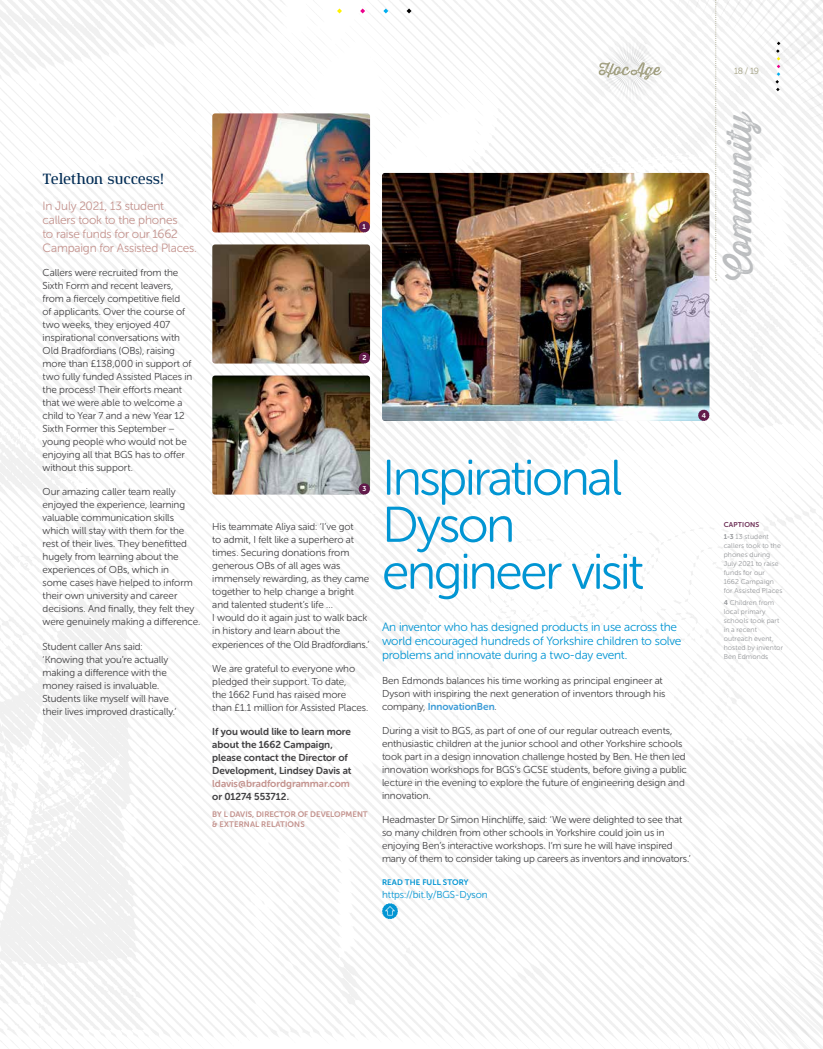
<style>
.page{position:relative;width:823px;height:1049px;background:#fff}
.page>*{position:absolute;margin:0;border:0;box-sizing:border-box;transform-origin:0 0}
.t1{font:50px/47px "Museo Sans Rounded 300";letter-spacing:-.05em;color:#0195d3}
.t2{font:34px "Thirsty Rough Reg Two";color:#bcbec0}
.t3{font:15px "BGS Semi Serif Medium";letter-spacing:-.02em;color:#002b54}
.t4{font:12px/14px "Museo Sans Rounded 300";letter-spacing:-.015em;color:#0295d3}
.t5{font:12px/14px "Museo Sans Rounded 300";letter-spacing:-.015em;color:#c4938e}
.t6{font:10px/13px "Museo Sans Rounded 300";letter-spacing:-.01em;color:#414042}
.t7{font:10px/13px "Museo Sans Rounded 700";letter-spacing:-.005em;color:#414042}
.t8{font:10px "Museo Sans Rounded 700";letter-spacing:-.005em;color:#c4938e}
.t9{font:10px "Museo Sans Rounded 300";letter-spacing:-.005em;color:#0295d3}
.t10{font:10px "Museo Sans Rounded 700";letter-spacing:-.005em;color:#3c9cd7}
.t11{font:9px "Museo Sans Rounded 300";color:#a3a183}
.t12{font:8px/10px "Museo Sans Rounded 700";letter-spacing:.01em;color:#c4938e}
.t13{font:8px "Museo Sans Rounded 700";letter-spacing:.015em;color:#0295d3}
.t14{font:7px/9px "Museo Sans Rounded 300";letter-spacing:.015em;color:#939598}
.t15{font:7px "Museo Sans Rounded 700";letter-spacing:.02em;color:#6d2f56}
.t16{font:7px "Museo Sans Rounded 700";color:#fff}
.s1{font-family:"Museo Sans Rounded 300";color:#414042}
.s2{font-family:"Museo Sans Rounded 700"}
</style>
<div class="page">
<img style="left:382px;top:903px;width:16px;height:16px">
<svg style="left:384px;top:906px;width:11px;height:9px"></svg>
<img style="left:382px;top:173px;width:327px;height:248px">
<svg style="left:697px;top:410px;width:12px;height:11px"></svg>
<img style="left:212px;top:113px;width:158px;height:119px">
<img style="left:212px;top:244px;width:158px;height:119px">
<img style="left:212px;top:375px;width:158px;height:120px">
<svg style="left:358px;top:221px;width:12px;height:12px"></svg>
<svg style="left:358px;top:352px;width:12px;height:12px"></svg>
<svg style="left:358px;top:483px;width:12px;height:12px"></svg>
<svg style="left:660px;top:889px;width:162px;height:160px"></svg>
<svg style="left:406px;top:9px;width:5px;height:4px"></svg>
<svg style="left:383px;top:9px;width:5px;height:4px"></svg>
<svg style="left:360px;top:9px;width:5px;height:4px"></svg>
<svg style="left:337px;top:9px;width:5px;height:4px"></svg>
<img style="left:597px;top:0;width:226px;height:280px">
<img style="left:598px;top:61px;width:63px;height:20px">
<h3 class="t3" style="left:43px;top:171px;width:123px">Telethon success!</h3>
<p class="t5" style="left:43px;top:199px;width:156px">In July 2021, 13 student callers took to the phones<br>to raise funds for our 1662<br>Campaign for Assisted Places.</p>
<p class="t6" style="left:43px;top:266px;width:151px">Callers were recruited from the<br>Sixth Form and recent leavers, from a fiercely competitive field<br>of applicants. Over the course of two weeks, they enjoyed 407 inspirational conversations with<br>Old Bradfordians (OBs), raising more than £138,000 in support of two fully funded Assisted Places in the process! Their efforts meant that we were able to welcome a child to Year 7 and a new Year 12<br>Sixth Former this September – young people who would not be enjoying all that BGS has to offer without this support.</p>
<p class="t6" style="left:43px;top:485px;width:159px">Our amazing caller team really enjoyed the experience, learning valuable communication skills which will stay with them for the rest of their lives. They benefitted hugely from learning about the experiences of OBs, which in<br>some cases have helped to inform their own university and career decisions. And finally, they felt they were genuinely making a difference.</p>
<p class="t6" style="left:43px;top:640px;width:135px">Student caller Ans said: ‘Knowing that you’re actually making a difference with the money raised is invaluable.<br>Students like myself will have their lives improved drastically.’</p>
<p class="t16" style="left:362px;top:223px;width:5px">1</p>
<p class="t16" style="left:362px;top:354px;width:5px">2</p>
<p class="t16" style="left:362px;top:485px;width:5px">3</p>
<p class="t6" style="left:212px;top:521px;width:158px">His teammate Aliya said: ‘I’ve got<br>to admit, I felt like a superhero at times. Securing donations from generous OBs of all ages was immensely rewarding, as they came together to help change a bright and talented student’s life …<br>I would do it again just to walk back in history and learn about the experiences of the Old Bradfordians.’</p>
<p class="t6" style="left:212px;top:662px;width:157px">We are grateful to everyone who pledged their support. To date,<br>the 1662 Fund has raised more than £1.1 million for Assisted Places.</p>
<p class="t7" style="left:212px;top:725px;width:140px">If you would like to learn more about the 1662 Campaign, please contact the Director of<br>Development, Lindsey Davis at</p>
<p class="t8" style="left:212px;top:778px;width:139px">ldavis@bradfordgrammar.com</p>
<p class="t7" style="left:212px;top:790px;width:78px">or 01274 553712.</p>
<p class="t12" style="left:212px;top:809px;width:157px">BY L DAVIS, DIRECTOR OF DEVELOPMENT &amp; EXTERNAL RELATIONS</p>
<p class="t16" style="left:701px;top:411px;width:6px">4</p>
<h1 class="t1" style="left:382px;top:455px;width:263px">Inspirational<br>Dyson engineer visit</h1>
<p class="t4" style="left:382px;top:620px;width:301px">An inventor who has designed products in use across the world encouraged hundreds of Yorkshire children to solve problems and innovate during a two-day event.</p>
<p class="t6" style="left:382px;top:674px;width:285px">Ben Edmonds balances his time working as principal engineer at<br>Dyson with inspiring the next generation of inventors through his</p>
<p class="t10" style="left:382px;top:700px;width:116px"><span class="s1">company,</span> InnovationBen<span class="s1">.</span></p>
<p class="t6" style="left:382px;top:724px;width:306px">During a visit to BGS, as part of one of our regular outreach events, enthusiastic children at the junior school and other Yorkshire schools took part in a design innovation challenge hosted by Ben. He then led innovation workshops for BGS’s GCSE students, before giving a public lecture in the evening to explore the future of engineering design and innovation.</p>
<p class="t6" style="left:382px;top:813px;width:310px">Headmaster Dr Simon Hinchliffe, said: ‘We were delighted to see that so many children from other schools in Yorkshire could join us in enjoying Ben’s interactive workshops. I’m sure he will have inspired many of them to consider taking up careers as inventors and innovators.’</p>
<p class="t13" style="left:382px;top:877px;width:88px">READ THE FULL STORY</p>
<p class="t9" style="left:382px;top:889px;width:107px">https://bit.ly/BGS-Dyson</p>
<p class="t11" style="left:733px;top:66px;width:26px">18 / 19</p>
<h2 class="t2" style="left:713px;top:280px;width:173px;rotate:-90deg">Community</h2>
<p class="t15" style="left:723px;top:521px;width:37px">CAPTIONS</p>
<p class="t14" style="left:723px;top:532px;width:60px"><span class="s2">1-3</span> 13 student callers took to the phones during<br>July 2021 to raise funds for our<br>1662 Campaign for Assisted Places</p>
<p class="t14" style="left:723px;top:598px;width:61px"><span class="s2">4</span> Children from local primary schools took part in a recent outreach event, hosted by inventor<br>Ben Edmonds</p>
</div>
